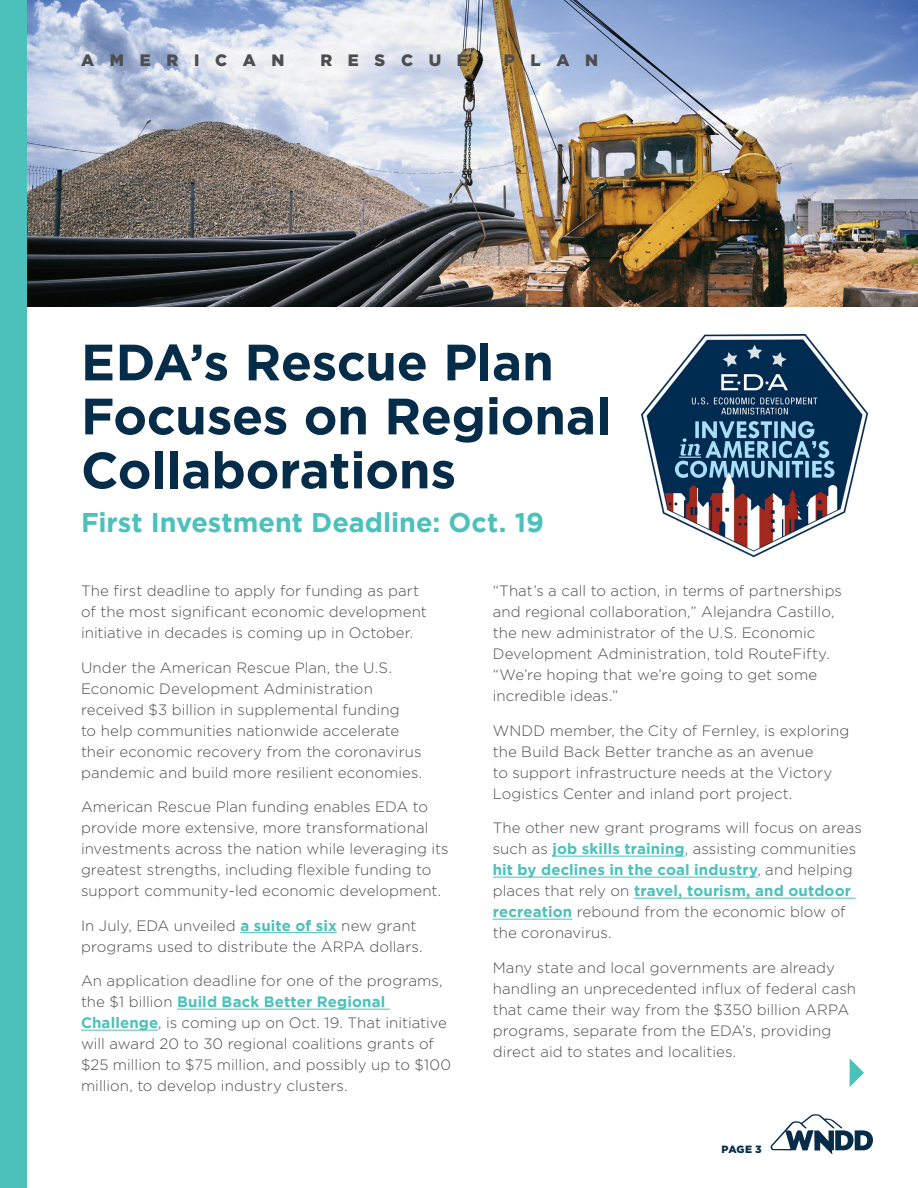
<style>
.page{position:relative;width:918px;height:1188px;background:#fff}
.page>*{position:absolute;margin:0;border:0;box-sizing:border-box;transform-origin:0 0}
.t1{font:700 51px/54px "Gotham";letter-spacing:-.005em;color:#052c49}
.t2{font:700 27px "Gotham";color:#4cc1bb}
.t3{font:900 16.5px "Gotham";letter-spacing:.95em;color:#4d4d4f}
.t4{font:300 15px/21px "Gotham";letter-spacing:.005em;color:#4d4d4f}
.t5{font:900 10.5px "Gotham";color:#052c49}
.s1{font-weight:700;color:#4cc1bb}
</style>
<div class="page">
<svg style="left:770px;top:1114px;width:103px;height:40px"></svg>
<div style="left:0;top:0;width:27px;height:1188px;background:#4cc1bb"></div>
<img style="left:27px;top:0;width:891px;height:307px">
<hr style="left:240px;top:932px;width:97px;height:1px;background:#4cc1bb">
<hr style="left:177px;top:1009px;width:213px;height:1px;background:#4cc1bb">
<hr style="left:81px;top:1030px;width:77px;height:1px;background:#4cc1bb">
<hr style="left:552px;top:856px;width:133px;height:1px;background:#4cc1bb">
<hr style="left:493px;top:877px;width:264px;height:1px;background:#4cc1bb">
<hr style="left:634px;top:898px;width:222px;height:1px;background:#4cc1bb">
<hr style="left:493px;top:919px;width:79px;height:1px;background:#4cc1bb">
<img style="left:642px;top:334px;width:225px;height:224px">
<svg style="left:850px;top:1059px;width:14px;height:28px"></svg>
<p class="t3" style="left:81px;top:51px;width:205px">AMERICAN</p>
<p class="t3" style="left:320px;top:51px;width:149px">RESCUE</p>
<p class="t3" style="left:504px;top:51px;width:96px">PLAN</p>
<p class="t1" style="left:81px;top:334px;width:532px">EDA’s Rescue Plan<br>Focuses on Regional<br>Collaborations</p>
<p class="t2" style="left:81px;top:507px;width:465px">First Investment Deadline: Oct. 19</p>
<p class="t4" style="left:81px;top:580px;width:347px">The first deadline to apply for funding as part of the most significant economic development initiative in decades is coming up in October.</p>
<p class="t4" style="left:81px;top:657px;width:343px">Under the American Rescue Plan, the U.S.<br>Economic Development Administration received $3 billion in supplemental funding<br>to help communities nationwide accelerate their economic recovery from the coronavirus pandemic and build more resilient economies.</p>
<p class="t4" style="left:81px;top:796px;width:369px">American Rescue Plan funding enables EDA to provide more extensive, more transformational investments across the nation while leveraging its greatest strengths, including flexible funding to support community-led economic development.</p>
<p class="t4" style="left:81px;top:915px;width:343px">In July, EDA unveiled <span class="s1">a suite of six</span> new grant programs used to distribute the ARPA dollars.</p>
<p class="t4" style="left:81px;top:970px;width:372px">An application deadline for one of the programs, the $1 billion <span class="s1">Build Back Better Regional Challenge</span>, is coming up on Oct. 19. That initiative will award 20 to 30 regional coalitions grants of $25 million to $75 million, and possibly up to $100 million, to develop industry clusters.</p>
<p class="t4" style="left:493px;top:580px;width:351px">“That’s a call to action, in terms of partnerships and regional collaboration,” Alejandra Castillo, the new administrator of the U.S. Economic Development Administration, told RouteFifty. “We’re hoping that we’re going to get some incredible ideas.”</p>
<p class="t4" style="left:493px;top:720px;width:358px">WNDD member, the City of Fernley, is exploring the Build Back Better tranche as an avenue<br>to support infrastructure needs at the Victory Logistics Center and inland port project.</p>
<p class="t4" style="left:493px;top:817px;width:371px">The other new grant programs will focus on areas such as <span class="s1">job skills training</span>, assisting communities <span class="s1">hit by declines in the coal industry</span>, and helping places that rely on <span class="s1">travel, tourism, and outdoor recreation</span> rebound from the economic blow of the coronavirus.</p>
<p class="t4" style="left:493px;top:957px;width:365px">Many state and local governments are already handling an unprecedented influx of federal cash that came their way from the $350 billion ARPA programs, separate from the EDA’s, providing direct aid to states and localities.</p>
<p class="t5" style="left:722px;top:1143px;width:41px">PAGE 3</p>
</div>
